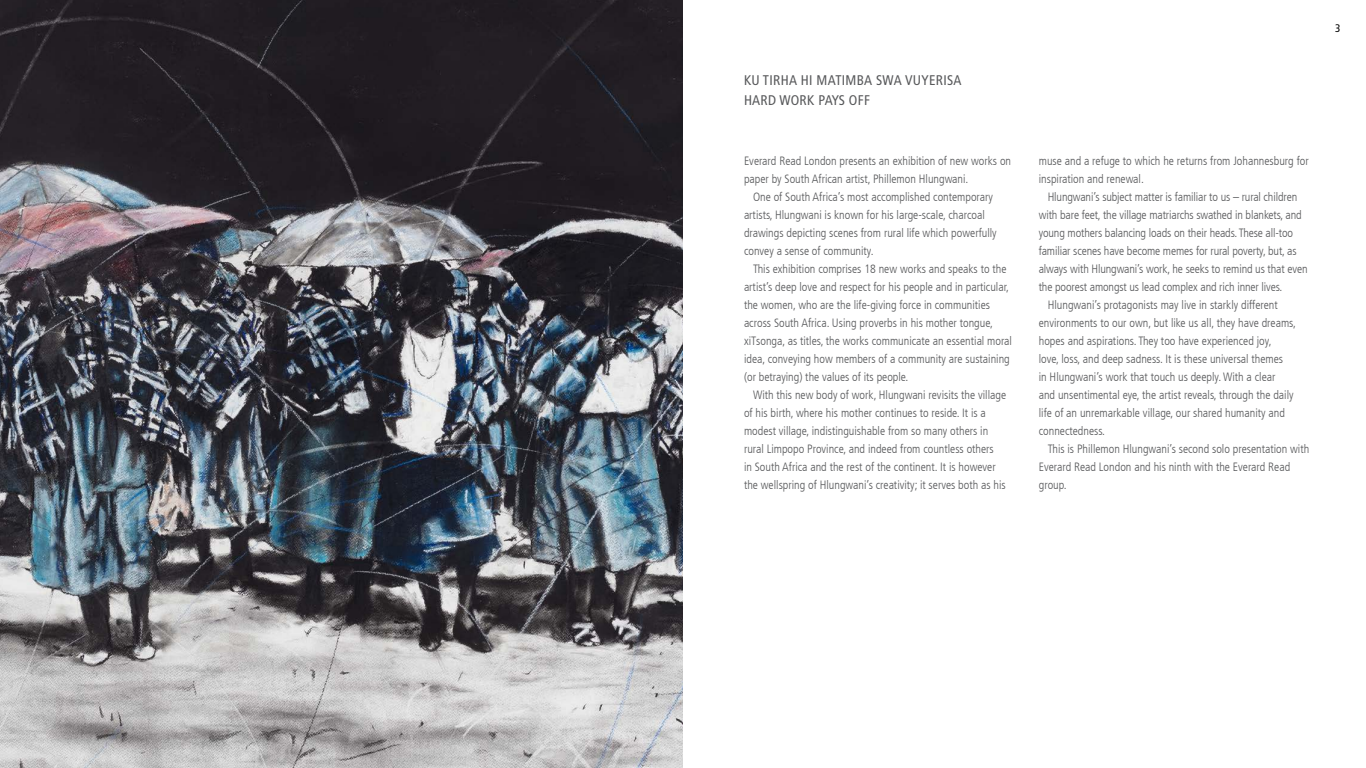
<style>
.page{position:relative;width:1366px;height:768px;background:#fff}
.page>*{position:absolute;margin:0;border:0;box-sizing:border-box;transform-origin:0 0}
.t1{font:condensed 14px/20px "Frutiger LT Com";letter-spacing:.02em;color:#58595b}
.t2{font:300 condensed 12px/18px "Frutiger LT Com";color:#58595b}
.t3{font:condensed 11px "Frutiger LT Com";color:#000}
</style>
<div class="page">
<img style="left:0;top:0;width:683px;height:768px">
<p class="t1" style="left:744px;top:70px;width:219px">KU TIRHA HI MATIMBA SWA VUYERISA<br>HARD WORK PAYS OFF</p>
<p class="t2" style="left:744px;top:151px;width:269px">Everard Read London presents an exhibition of new works on</p>
<p class="t2" style="left:744px;top:169px;width:226px">paper by South African artist, Phillemon Hlungwani.</p>
<p class="t2" style="left:753px;top:187px;width:241px">One of South Africa’s most accomplished contemporary</p>
<p class="t2" style="left:744px;top:205px;width:242px">artists, Hlungwani is known for his large-scale, charcoal</p>
<p class="t2" style="left:744px;top:223px;width:254px">drawings depicting scenes from rural life which powerfully</p>
<p class="t2" style="left:744px;top:241px;width:131px">convey a sense of community.</p>
<p class="t2" style="left:753px;top:259px;width:255px">This exhibition comprises 18 new works and speaks to the</p>
<p class="t2" style="left:744px;top:277px;width:266px">artist’s deep love and respect for his people and in particular,</p>
<p class="t2" style="left:744px;top:295px;width:248px">the women, who are the life-giving force in communities</p>
<p class="t2" style="left:744px;top:313px;width:250px">across South Africa. Using proverbs in his mother tongue,</p>
<p class="t2" style="left:744px;top:331px;width:270px">xiTsonga, as titles, the works communicate an essential moral</p>
<p class="t2" style="left:744px;top:349px;width:267px">idea, conveying how members of a community are sustaining</p>
<p class="t2" style="left:744px;top:367px;width:166px">(or betraying) the values of its people.</p>
<p class="t2" style="left:753px;top:385px;width:255px">With this new body of work, Hlungwani revisits the village</p>
<p class="t2" style="left:744px;top:403px;width:243px">of his birth, where his mother continues to reside. It is a</p>
<p class="t2" style="left:744px;top:421px;width:246px">modest village, indistinguishable from so many others in</p>
<p class="t2" style="left:744px;top:439px;width:251px">rural Limpopo Province, and indeed from countless others</p>
<p class="t2" style="left:744px;top:457px;width:253px">in South Africa and the rest of the continent. It is however</p>
<p class="t2" style="left:744px;top:475px;width:263px">the wellspring of Hlungwani’s creativity; it serves both as his</p>
<p class="t3" style="left:1335px;top:22px;width:7px">3</p>
<p class="t2" style="left:1039px;top:151px;width:271px">muse and a refuge to which he returns from Johannesburg for inspiration and renewal.</p>
<p class="t2" style="left:1048px;top:187px;width:251px">Hlungwani’s subject matter is familiar to us – rural children</p>
<p class="t2" style="left:1039px;top:205px;width:264px">with bare feet, the village matriarchs swathed in blankets, and</p>
<p class="t2" style="left:1039px;top:223px;width:256px">young mothers balancing loads on their heads. These all-too</p>
<p class="t2" style="left:1039px;top:241px;width:259px">familiar scenes have become memes for rural poverty, but, as</p>
<p class="t2" style="left:1039px;top:259px;width:270px">always with Hlungwani’s work, he seeks to remind us that even</p>
<p class="t2" style="left:1039px;top:277px;width:245px">the poorest amongst us lead complex and rich inner lives.</p>
<p class="t2" style="left:1048px;top:295px;width:232px">Hlungwani’s protagonists may live in starkly different</p>
<p class="t2" style="left:1039px;top:313px;width:259px">environments to our own, but like us all, they have dreams,</p>
<p class="t2" style="left:1039px;top:331px;width:234px">hopes and aspirations. They too have experienced joy,</p>
<p class="t2" style="left:1039px;top:349px;width:246px">love, loss, and deep sadness. It is these universal themes</p>
<p class="t2" style="left:1039px;top:367px;width:238px">in Hlungwani’s work that touch us deeply. With a clear</p>
<p class="t2" style="left:1039px;top:385px;width:256px">and unsentimental eye, the artist reveals, through the daily</p>
<p class="t2" style="left:1039px;top:403px;width:248px">life of an unremarkable village, our shared humanity and</p>
<p class="t2" style="left:1039px;top:421px;width:68px">connectedness.</p>
<p class="t2" style="left:1048px;top:439px;width:263px">This is Phillemon Hlungwani’s second solo presentation with</p>
<p class="t2" style="left:1039px;top:457px;width:253px">Everard Read London and his ninth with the Everard Read</p>
<p class="t2" style="left:1039px;top:475px;width:30px">group.</p>
</div>
